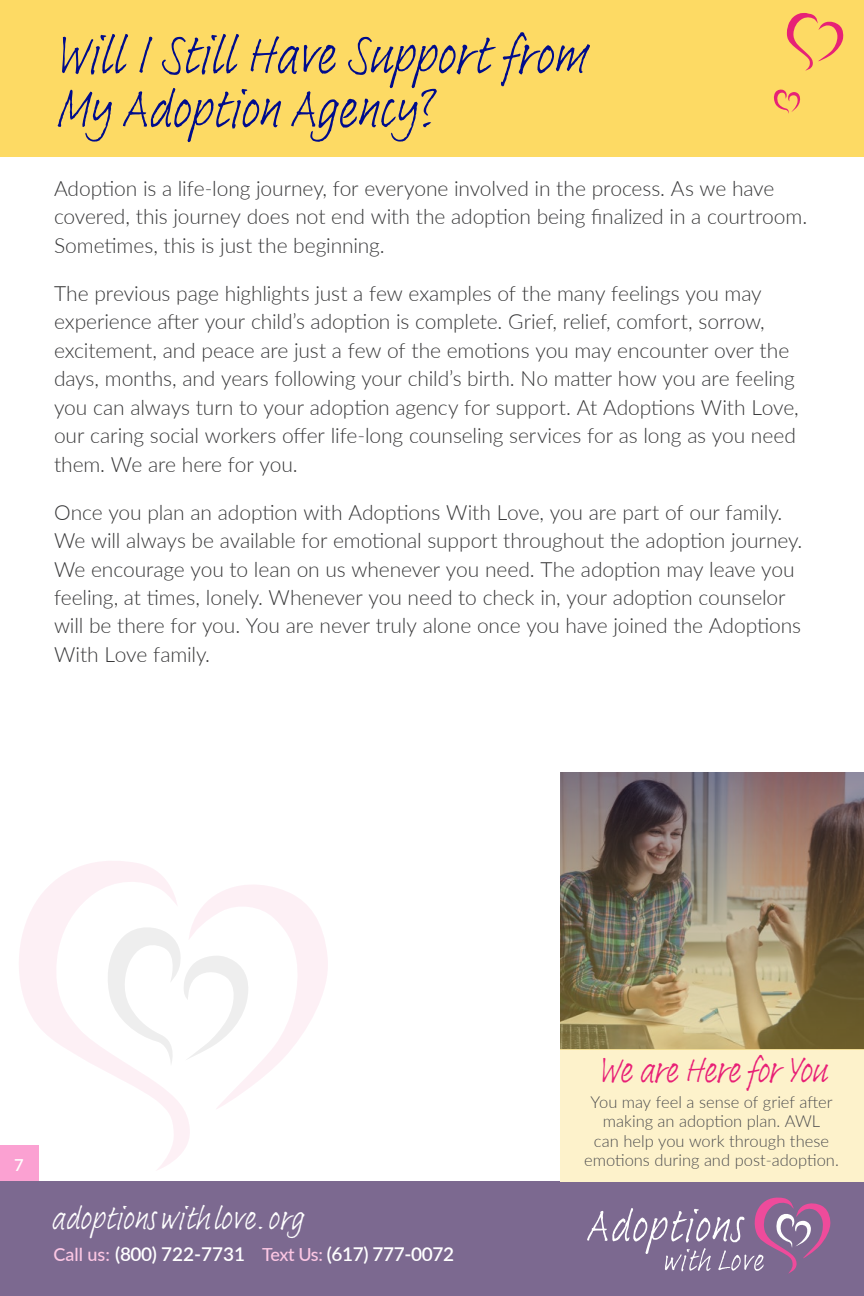
<style>
.page{position:relative;width:864px;height:1296px;background:#fff}
.page>*{position:absolute;margin:0;border:0;box-sizing:border-box;transform-origin:0 0}
.t1{font:54px/54px "Adobe Handwriting Frank";color:#000c8c}
.t2{font:36px "Adobe Handwriting Frank";letter-spacing:-.02em;color:#e81f76}
.t3{font:33px "Adobe Handwriting Frank";letter-spacing:.005em;color:#fff}
.t4{font:300 21px/28.5px "Lato";letter-spacing:-.005em;color:#383839}
.t5{font:600 19.05px "Lato";letter-spacing:-.02em;color:#fff}
.t6{font:300 16.5px/19.5px "Lato";color:#4d4d4f;text-align:center}
.t7{font:600 16.5px "Lato";color:#fff}
.s1{font-weight:500;font-size:18px;color:#fdc7e4}
</style>
<div class="page">
<svg style="left:191px;top:885px;width:137px;height:224px"></svg>
<svg style="left:19px;top:861px;width:172px;height:309px"></svg>
<div style="left:0;top:1145px;width:39px;height:37px;background:#fba1d2"></div>
<div style="left:0;top:0;width:864px;height:156px;background:#fdda64"></div>
<div style="left:0;top:1182px;width:864px;height:114px;background:#7c6990"></div>
<div style="left:560px;top:1049px;width:304px;height:132px;background:#fdf2cb"></div>
<svg style="left:587px;top:1198px;width:243px;height:76px"></svg>
<svg style="left:786px;top:13px;width:58px;height:58px"></svg>
<svg style="left:773px;top:89px;width:28px;height:25px"></svg>
<img style="left:560px;top:773px;width:304px;height:276px">
<h1 class="t1" style="left:54px;top:29px;width:532px">Will I Still Have Support from<br>My Adoption Agency?</h1>
<p class="t4" style="left:54px;top:173px;width:755px">Adoption is a life-long journey, for everyone involved in the process. As we have covered, this journey does not end with the adoption being finalized in a courtroom.<br>Sometimes, this is just the beginning.</p>
<p class="t4" style="left:54px;top:278px;width:746px">The previous page highlights just a few examples of the many feelings you may experience after your child’s adoption is complete. Grief, relief, comfort, sorrow, excitement, and peace are just a few of the emotions you may encounter over the days, months, and years following your child’s birth. No matter how you are feeling you can always turn to your adoption agency for support. At Adoptions With Love, our caring social workers offer life-long counseling services for as long as you need them. We are here for you.</p>
<p class="t4" style="left:54px;top:497px;width:750px">Once you plan an adoption with Adoptions With Love, you are part of our family.<br>We will always be available for emotional support throughout the adoption journey.<br>We encourage you to lean on us whenever you need. The adoption may leave you feeling, at times, lonely. Whenever you need to check in, your adoption counselor will be there for you. You are never truly alone once you have joined the Adoptions With Love family.</p>
<p class="t7" style="left:14px;top:1153px;width:11px">7</p>
<h3 class="t3" style="left:50px;top:1196px;width:254px">adoptionswithlove.org</h3>
<p class="t5" style="left:53px;top:1240px;width:402px"><span class="s1">Call us:</span> (800) 722-7731 <span class="s1">Text Us:</span> (617) 777-0072</p>
<h2 class="t2" style="left:597px;top:1045px;width:230px">We are Here for You</h2>
<p class="t6" style="left:584px;top:1092px;width:256px">You may feel a sense of grief after making an adoption plan. AWL<br>can help you work through these emotions during and post-adoption.</p>
</div>
